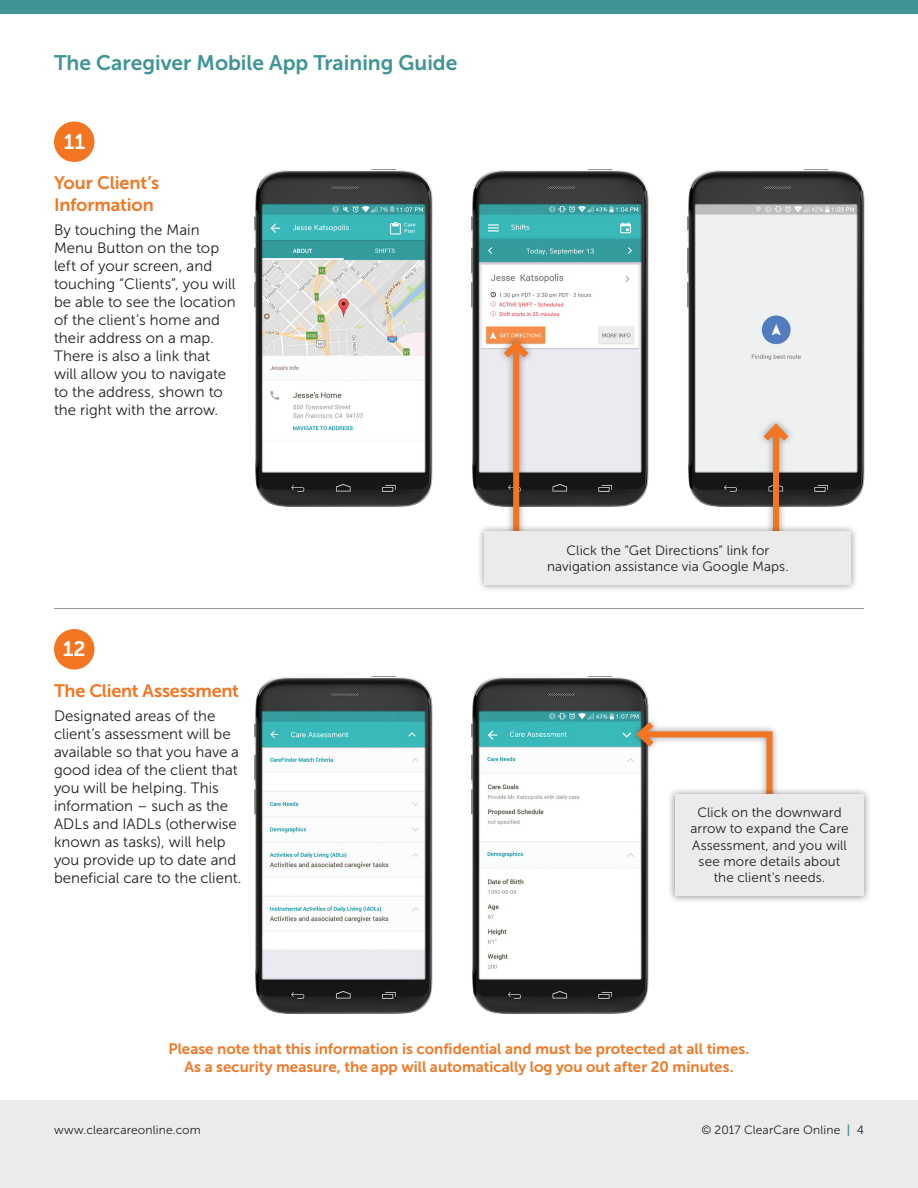
<style>
.page{position:relative;width:918px;height:1188px;background:#fff}
.page>*{position:absolute;margin:0;border:0;box-sizing:border-box;transform-origin:0 0}
.t1{font:21px "Museo Sans 700";color:#3f9595}
.t2{font:21px "Museo Sans 700";color:#fff}
.t3{font:18px/21.6px "Museo Sans 700";letter-spacing:-.01em;color:#f47521}
.t4{font:15px/18px "Museo Sans 300";color:#231f20}
.t5{font:15px "Museo Sans 700";letter-spacing:.005em;color:#f47521}
.t6{font:13.5px/16.2px "Museo Sans 300";letter-spacing:.005em;color:#231f20;text-align:center}
.t7{font:12px "Museo Sans 300";letter-spacing:.01em;color:#231f20}
.s1{font-family:"Museo Sans 700";color:#3f9595}
</style>
<div class="page">
<div style="left:0;top:1100px;width:918px;height:88px;background:#ebebec"></div>
<div style="left:0;top:0;width:918px;height:14px;background:#3f9595"></div>
<hr style="left:54px;top:608px;width:810px;height:1px;background:#939598">
<div style="left:54px;top:122px;width:40px;height:40px;background:#f47521;border-radius:50%"></div>
<img style="left:254px;top:169px;width:179px;height:338px">
<img style="left:687px;top:169px;width:178px;height:338px">
<img style="left:471px;top:169px;width:178px;height:338px">
<div style="left:497px;top:333px;width:38px;height:238px;background:#231f20;opacity:.5"></div>
<div style="left:513px;top:345px;width:6px;height:219px;background:#f47521"></div>
<svg style="left:498px;top:336px;width:37px;height:28px"></svg>
<div style="left:757px;top:417px;width:38px;height:155px;background:#231f20;opacity:.5"></div>
<div style="left:773px;top:428px;width:6px;height:136px;background:#f47521"></div>
<svg style="left:757px;top:419px;width:38px;height:28px"></svg>
<div style="left:477px;top:524px;width:382px;height:69px;background:#231f20;opacity:.5"></div>
<div style="left:485px;top:532px;width:366px;height:53px;background:#ebebec"></div>
<div style="left:54px;top:629px;width:40px;height:41px;background:#f47521;border-radius:50%"></div>
<img style="left:254px;top:676px;width:179px;height:338px">
<img style="left:471px;top:676px;width:178px;height:338px">
<div style="left:629px;top:715px;width:151px;height:112px;background:#231f20;opacity:.5"></div>
<svg style="left:632px;top:716px;width:144px;height:109px"></svg>
<div style="left:667px;top:786px;width:205px;height:118px;background:#231f20;opacity:.5"></div>
<div style="left:675px;top:794px;width:189px;height:102px;background:#ebebec"></div>
<p class="t1" style="left:54px;top:51px;width:405px">The Caregiver Mobile App Training Guide</p>
<p class="t2" style="left:64px;top:130px;width:23px">11</p>
<p class="t3" style="left:54px;top:172px;width:107px">Your Client’s<br>Information</p>
<p class="t4" style="left:54px;top:221px;width:183px">By touching the Main<br>Menu Button on the top left of your screen, and touching “Clients”, you will be able to see the location of the client’s home and their address on a map.<br>There is also a link that will allow you to navigate to the address, shown to the right with the arrow.</p>
<p class="t2" style="left:63px;top:637px;width:24px">12</p>
<p class="t3" style="left:54px;top:680px;width:186px">The Client Assessment</p>
<p class="t4" style="left:54px;top:707px;width:189px">Designated areas of the client’s assessment will be available so that you have a good idea of the client that you will be helping. This information – such as the<br>ADLs and IADLs (otherwise known as tasks), will help you provide up to date and beneficial care to the client.</p>
<p class="t6" style="left:547px;top:542px;width:243px">Click the “Get Directions” link for navigation assistance via Google Maps.</p>
<p class="t6" style="left:690px;top:804px;width:160px">Click on the downward arrow to expand the Care<br>Assessment, and you will see more details about the client’s needs.</p>
<p class="t5" style="left:169px;top:1041px;width:582px">Please note that this information is confidential and must be protected at all times.</p>
<p class="t5" style="left:184px;top:1059px;width:551px">As a security measure, the app will automatically log you out after 20 minutes.</p>
<p class="t7" style="left:54px;top:1123px;width:148px">www.clearcareonline.com</p>
<p class="t7" style="left:701px;top:1123px;width:164px">© 2017 ClearCare Online <span class="s1">|</span> 4</p>
</div>
